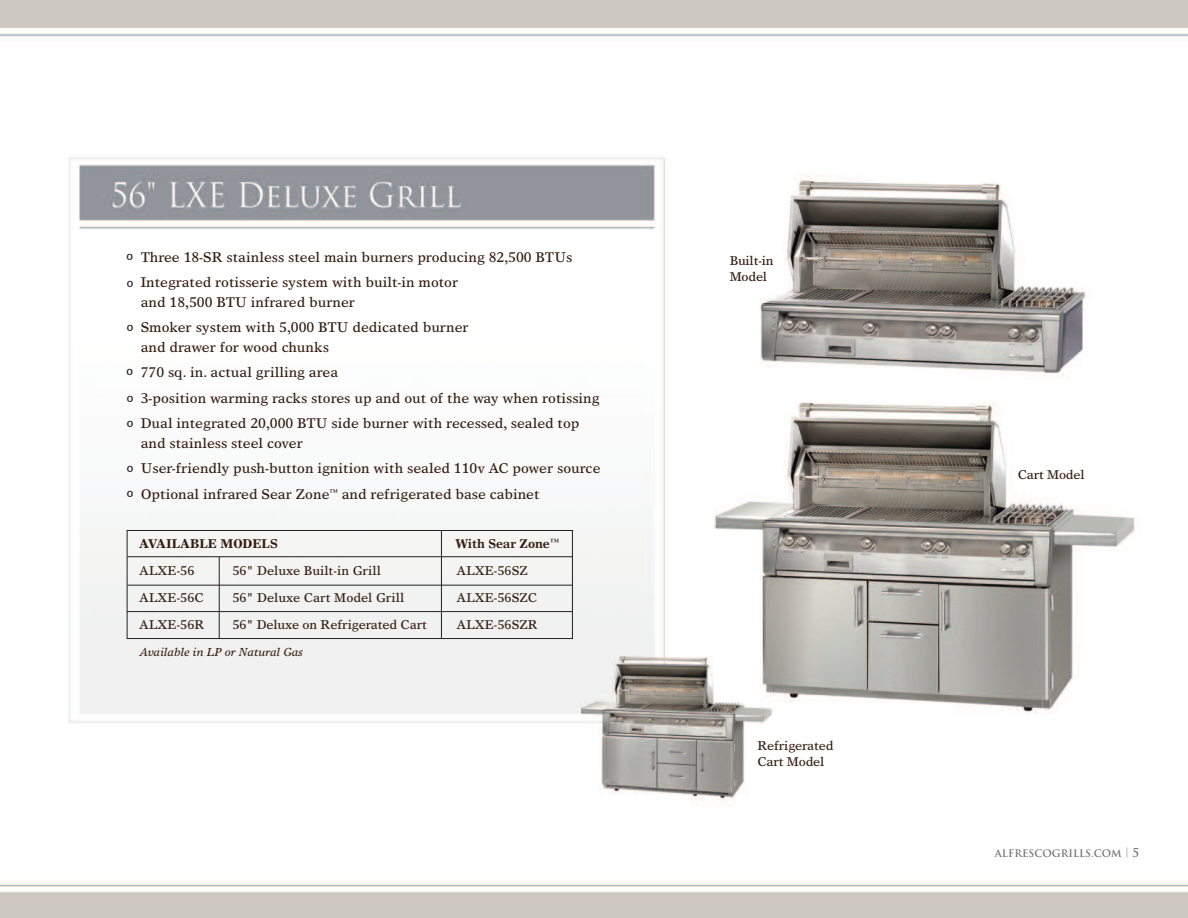
<style>
.page{position:relative;width:1188px;height:918px;background:#fff}
.page>*{position:absolute;margin:0;border:0;box-sizing:border-box;transform-origin:0 0}
.t1{font:18px/26.7px "Helvetica";color:#231f20}
.t2{font:14.1px/25.5px "Times Europa";color:#341d10}
.t3{font:12.75px/27px "Times Europa";color:#341d10}
.t4{font:700 12.75px "Times Europa";color:#341d10}
.t5{font:italic 11.7px "Times Europa";color:#341d10}
.t6{font:700 10.2px "Trajan Pro";color:#737474}
.t7{font:700 10.2px "Trajan Pro";color:#8f939a}
.s1{font-size:12px}
</style>
<div class="page">
<img style="left:0;top:0;width:1188px;height:918px">
<div style="left:127px;top:530px;width:446px;height:109px;border:1px solid #231f20"></div>
<hr style="left:127px;top:556px;width:445px;height:1px;background:#231f20">
<hr style="left:127px;top:585px;width:445px;height:1px;background:#231f20">
<hr style="left:127px;top:611px;width:445px;height:1px;background:#231f20">
<hr style="left:219px;top:557px;width:1px;height:82px;background:#231f20">
<hr style="left:441px;top:530px;width:1px;height:108px;background:#231f20">
<p class="t1" style="left:127px;top:249px;width:8px">º º</p>
<p class="t1" style="left:127px;top:320px;width:8px">º</p>
<p class="t1" style="left:127px;top:364px;width:8px">º º</p>
<p class="t1" style="left:127px;top:416px;width:8px">º</p>
<p class="t1" style="left:127px;top:462px;width:8px;line-height:24.9px">º º</p>
<p class="t2" style="left:141px;top:245px;width:433px">Three 18-SR stainless steel main burners producing 82,500 BTUs<br>Integrated rotisserie system with built-in motor</p>
<p class="t2" style="left:141px;top:290px;width:330px">and 18,500 BTU infrared burner<br>Smoker system with 5,000 BTU dedicated burner</p>
<p class="t2" style="left:141px;top:335px;width:460px">and drawer for wood chunks<br>770 sq. in. actual grilling area<br>3-position warming racks stores up and out of the way when rotissing Dual integrated 20,000 BTU side burner with recessed, sealed top</p>
<p class="t2" style="left:141px;top:431px;width:461px">and stainless steel cover<br>User-friendly push-button ignition with sealed 110v AC power source<br>Optional infrared Sear Zone<sup>™</sup> and refrigerated base cabinet</p>
<p class="t4" style="left:139px;top:539px;width:140px">AVAILABLE MODELS</p>
<p class="t3" style="left:139px;top:558px;width:67px">ALXE-56<br>ALXE-56C<br>ALXE-56R</p>
<p class="t3" style="left:232px;top:558px;width:196px">56" Deluxe Built-in Grill<br>56" Deluxe Cart Model Grill<br>56" Deluxe on Refrigerated Cart</p>
<p class="t5" style="left:140px;top:648px;width:164px">Available in LP or Natural Gas</p>
<p class="t4" style="left:455px;top:539px;width:105px">With Sear Zone<sup>™</sup></p>
<p class="t3" style="left:456px;top:558px;width:83px">ALXE-56SZ<br>ALXE-56SZC<br>ALXE-56SZR</p>
<p class="t3" style="left:730px;top:254px;width:45px;line-height:15.8px">Built-in<br>Model</p>
<p class="t3" style="left:757px;top:739px;width:78px;line-height:15.8px">Refrigerated<br>Cart Model</p>
<p class="t3" style="left:1018px;top:462px;width:68px">Cart Model</p>
<p class="t7" style="left:1124px;top:846px;width:7px">|</p>
<p class="t6" style="left:995px;top:848px;width:146px">ALFRESCOGRILLS.COM <span class="s1">5</span></p>
</div>
